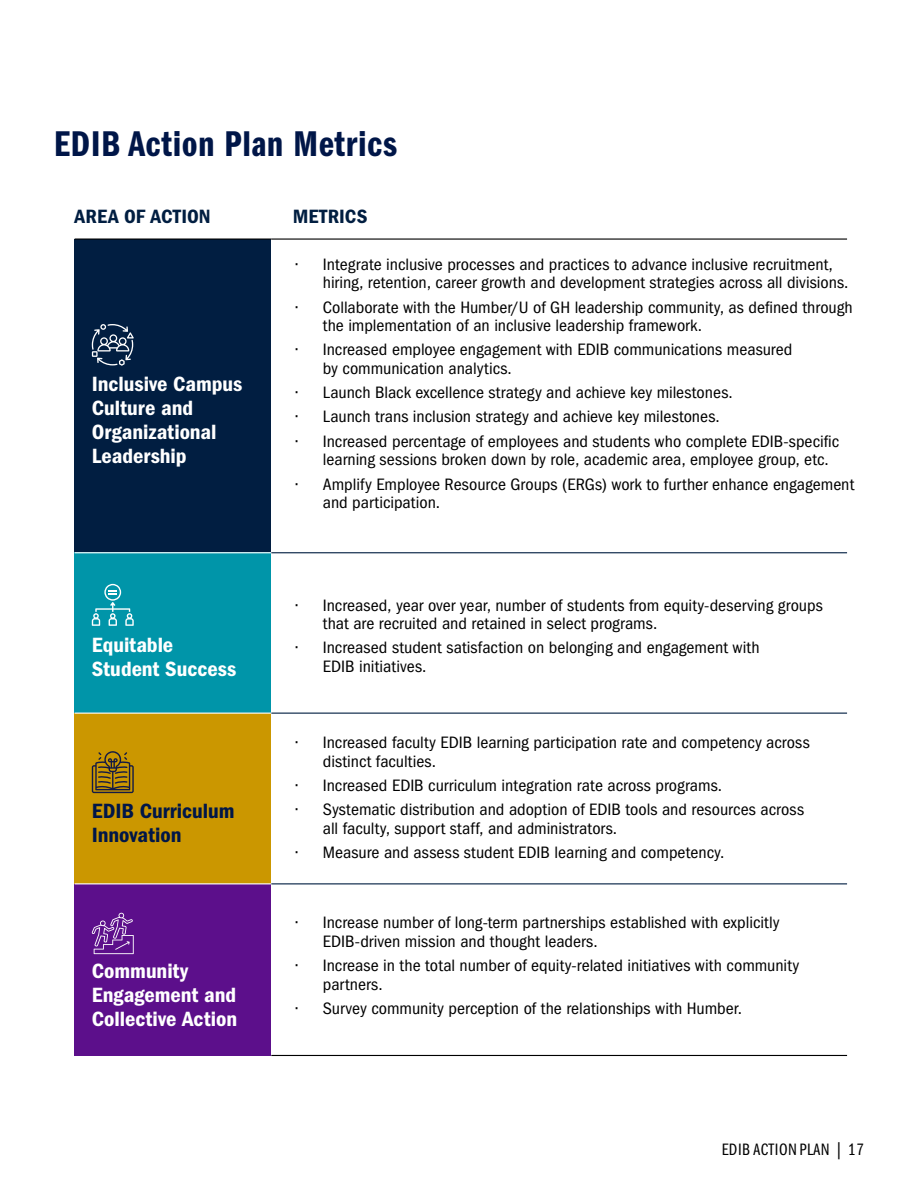
<style>
.page{position:relative;width:918px;height:1188px;background:#fff}
.page>*{position:absolute;margin:0;border:0;box-sizing:border-box;transform-origin:0 0}
.Title_-_H1{font:37.05px "Franklin Gothic LT Pro Dm Cm";letter-spacing:.025em;color:#001648;scale:1.05 1}
.Action_Plan_Metrics_-_H3{font:21.3px/24px "ITC Franklin Gothic Std Dm Cd";color:#fff;scale:1.05 1}
.Action_Plan_Metrics_-_H3-2{font:21.3px/24px "ITC Franklin Gothic Std Dm Cd";color:#001648;scale:1.05 1}
.Subhead_-_H2{font:19.95px "ITC Franklin Gothic Std Dm Cd";color:#011e41;scale:1.05 1}
.body_bullet_-_p{font:condensed 17.1px/18.8px "ITC Franklin Gothic Std";color:#000;scale:1.05 1}
.t1{font:17.1px "ITC Franklin Gothic Std Bk Cp";letter-spacing:.025em;color:#000;scale:1.05 1}
</style>
<div class="page">
<div style="left:75px;top:239px;width:196px;height:314px;background:#011e41"></div>
<div style="left:75px;top:553px;width:196px;height:160px;background:#0095a9"></div>
<div style="left:75px;top:713px;width:196px;height:171px;background:#cb9700"></div>
<div style="left:75px;top:884px;width:196px;height:171px;background:#5c0f8b"></div>
<hr style="left:75px;top:552px;width:196px;height:1px;background:#fff">
<hr style="left:75px;top:713px;width:196px;height:1px;background:#fff">
<hr style="left:75px;top:883px;width:196px;height:1px;background:#fff">
<hr style="left:271px;top:552px;width:576px;height:1px;background:#011e41">
<hr style="left:271px;top:713px;width:576px;height:1px;background:#011e41">
<hr style="left:271px;top:883px;width:576px;height:1px;background:#011e41">
<hr style="left:271px;top:1055px;width:576px;height:1px;background:#000">
<hr style="left:271px;top:238px;width:576px;height:2px;background:#000">
<hr style="left:75px;top:238px;width:196px;height:2px;background:#000">
<svg style="left:92px;top:324px;width:42px;height:42px"></svg>
<svg style="left:92px;top:584px;width:42px;height:42px"></svg>
<svg style="left:92px;top:751px;width:42px;height:42px"></svg>
<svg style="left:92px;top:913px;width:42px;height:41px"></svg>
<h1 class="Title_-_H1" style="left:54px;top:124px;width:328px">EDIB Action Plan Metrics</h1>
<h2 class="Subhead_-_H2" style="left:75px;top:205px;width:131px">AREA OF ACTION</h2>
<h2 class="Subhead_-_H2" style="left:293px;top:205px;width:73px">METRICS</h2>
<h3 class="Action_Plan_Metrics_-_H3" style="left:92px;top:372px;width:145px">Inclusive Campus<br>Culture and<br>Organizational<br>Leadership</h3>
<h3 class="Action_Plan_Metrics_-_H3" style="left:92px;top:633px;width:139px">Equitable<br>Student Success</h3>
<h3 class="Action_Plan_Metrics_-_H3-2" style="left:92px;top:799px;width:137px">EDIB Curriculum<br>Innovation</h3>
<h3 class="Action_Plan_Metrics_-_H3" style="left:92px;top:959px;width:140px">Community<br>Engagement and<br>Collective Action</h3>
<p class="body_bullet_-_p" style="left:323px;top:255px;width:502px;text-indent:-27px">• Integrate inclusive processes and practices to advance inclusive recruitment, hiring, retention, career growth and development strategies across all divisions.</p>
<p class="body_bullet_-_p" style="left:323px;top:298px;width:506px;text-indent:-27px">• Collaborate with the Humber/U of GH leadership community, as defined through the implementation of an inclusive leadership framework.</p>
<p class="body_bullet_-_p" style="left:323px;top:341px;width:449px;text-indent:-27px">• Increased employee engagement with EDIB communications measured by communication analytics.</p>
<p class="body_bullet_-_p" style="left:296px;top:383px;width:418px">• Launch Black excellence strategy and achieve key milestones.</p>
<p class="body_bullet_-_p" style="left:296px;top:408px;width:405px">• Launch trans inclusion strategy and achieve key milestones.</p>
<p class="body_bullet_-_p" style="left:323px;top:432px;width:493px;text-indent:-27px">• Increased percentage of employees and students who complete EDIB-specific learning sessions broken down by role, academic area, employee group, etc.</p>
<p class="body_bullet_-_p" style="left:323px;top:475px;width:508px;text-indent:-27px">• Amplify Employee Resource Groups (ERGs) work to further enhance engagement and participation.</p>
<p class="body_bullet_-_p" style="left:323px;top:596px;width:478px;text-indent:-27px">• Increased, year over year, number of students from equity-deserving groups that are recruited and retained in select programs.</p>
<p class="body_bullet_-_p" style="left:323px;top:639px;width:418px;text-indent:-27px">• Increased student satisfaction on belonging and engagement with<br>EDIB initiatives.</p>
<p class="body_bullet_-_p" style="left:323px;top:733px;width:465px;text-indent:-27px">• Increased faculty EDIB learning participation rate and competency across distinct faculties.</p>
<p class="body_bullet_-_p" style="left:296px;top:776px;width:408px">• Increased EDIB curriculum integration rate across programs.</p>
<p class="body_bullet_-_p" style="left:323px;top:800px;width:460px;text-indent:-27px">• Systematic distribution and adoption of EDIB tools and resources across all faculty, support staff, and administrators.</p>
<p class="body_bullet_-_p" style="left:296px;top:843px;width:410px">• Measure and assess student EDIB learning and competency.</p>
<p class="body_bullet_-_p" style="left:323px;top:913px;width:436px;text-indent:-27px">• Increase number of long-term partnerships established with explicitly<br>EDIB-driven mission and thought leaders.</p>
<p class="body_bullet_-_p" style="left:323px;top:956px;width:455px;text-indent:-27px">• Increase in the total number of equity-related initiatives with community partners.</p>
<p class="body_bullet_-_p" style="left:296px;top:999px;width:426px">• Survey community perception of the relationships with Humber.</p>
<p class="t1" style="left:722px;top:1140px;width:137px">EDIB ACTION PLAN | 17</p>
</div>
